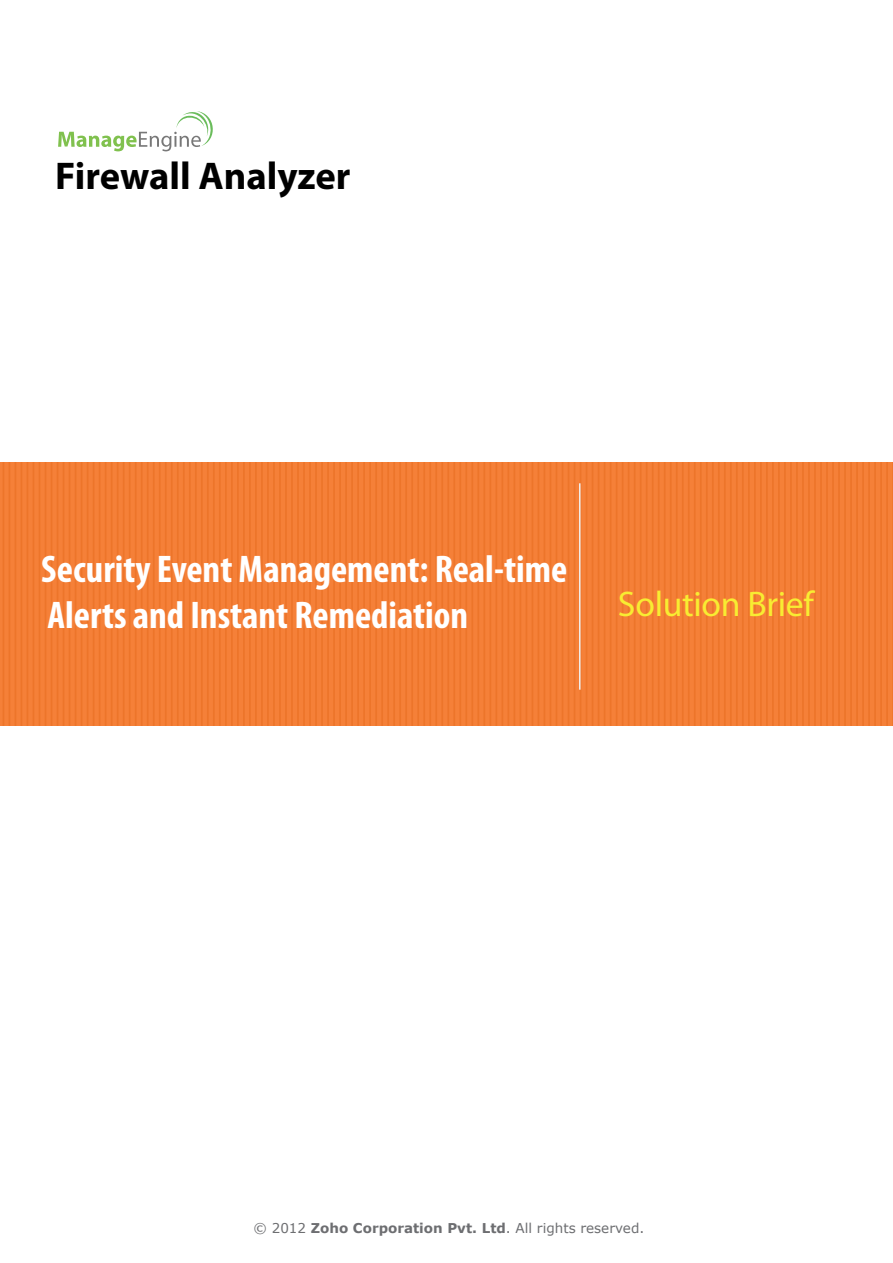
<style>
.page{position:relative;width:893px;height:1263px;background:#fff}
.page>*{position:absolute;margin:0;border:0;box-sizing:border-box;transform-origin:0 0}
.t1{font:700 38.85px "Myriad Pro";color:#000}
.t2{font:700 condensed 38.7px/46.5px "Myriad Pro";color:#fff}
.t3{font:35.7px "Myriad Pro";letter-spacing:-.01em;color:#f8ec32}
.t4{font:13.5px "Verdana";color:#6d6e71}
.s1{font-weight:700}
</style>
<div class="page">
<img style="left:1px;top:462px;width:892px;height:263px">
<hr style="left:579px;top:483px;width:2px;height:207px;background:#f0f1f1">
<svg style="left:58px;top:111px;width:155px;height:40px"></svg>
<p class="t1" style="left:55px;top:151px;width:297px">Firewall Analyzer</p>
<p class="t2" style="left:41px;top:545px;width:527px">Security Event Management: Real-time<br>Alerts and Instant Remediation</p>
<p class="t3" style="left:618px;top:582px;width:197px">Solution Brief</p>
<p class="t4" style="left:254px;top:1219px;width:392px">© 2012 <span class="s1">Zoho Corporation Pvt. Ltd</span>. All rights reserved.</p>
</div>
